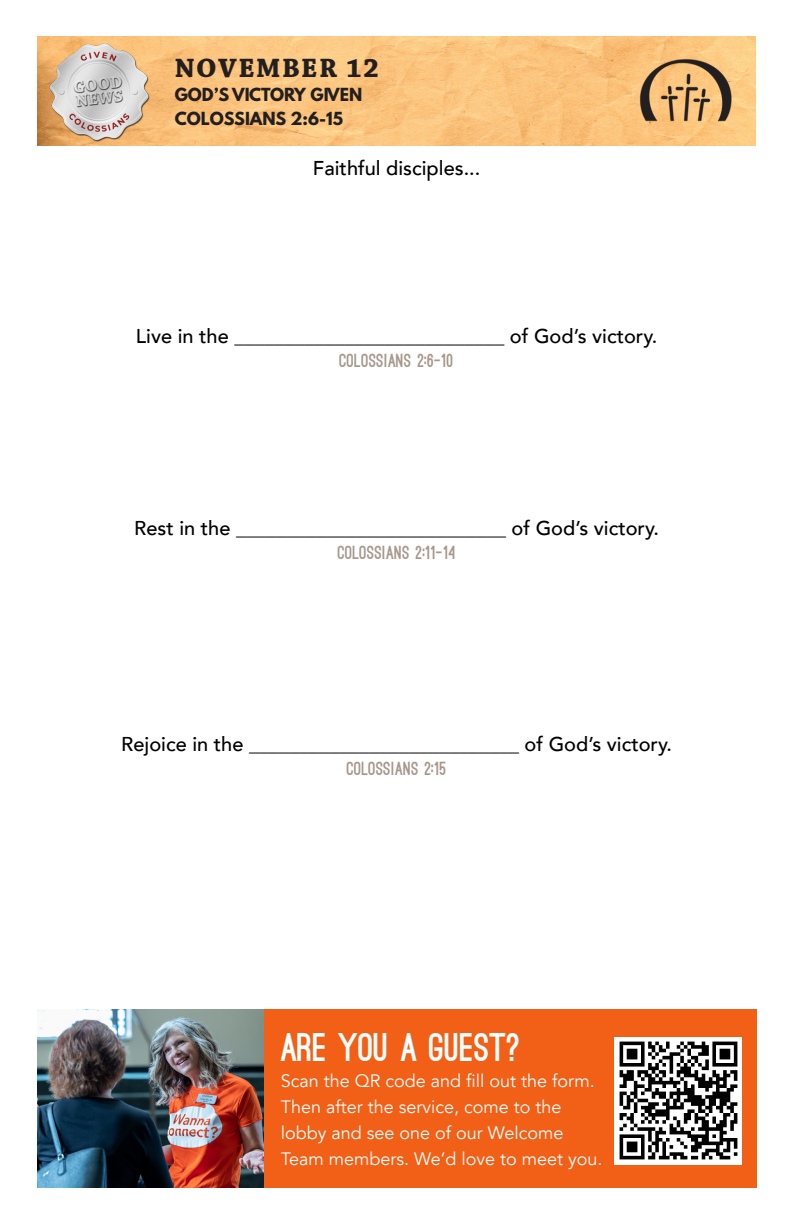
<style>
.page{position:relative;width:792px;height:1224px;background:#fff}
.page>*{position:absolute;margin:0;border:0;box-sizing:border-box;transform-origin:0 0}
.t1{font:900 38px "Ostrich Sans";color:#fff}
.t2{font:700 28px "Chaparral Pro";letter-spacing:.05em;color:#231f20}
.t3{font:500 20px "Avenir LT";color:#000}
.t4{font:18px/26px "Avenir LT";color:#fff}
.t5{font:900 18px "Ostrich Sans";letter-spacing:.02em;color:#a7988b}
.t6{font:700 16px "League Spartan";color:#231f20}
</style>
<div class="page">
<div style="left:38px;top:1009px;width:719px;height:179px;background:#f25f16"></div>
<img style="left:38px;top:1009px;width:225px;height:179px">
<div style="left:614px;top:1037px;width:128px;height:128px;background:#fff"></div>
<img style="left:619px;top:1041px;width:119px;height:119px">
<img style="left:37px;top:36px;width:719px;height:110px">
<img style="left:46px;top:36px;width:110px;height:110px">
<img style="left:638px;top:55px;width:98px;height:71px">
<p class="t2" style="left:175px;top:52px;width:206px">NOVEMBER 12</p>
<p class="t6" style="left:175px;top:82px;width:189px">GOD’S VICTORY GIVEN</p>
<p class="t6" style="left:175px;top:106px;width:170px">COLOSSIANS 2:6-15</p>
<p class="t3" style="left:313px;top:157px;width:169px">Faithful disciples...</p>
<p class="t3" style="left:136px;top:325px;width:523px">Live in the ___________________________ of God’s victory.</p>
<p class="t5" style="left:340px;top:354px;width:116px">COLOSSIANS 2:6-10</p>
<p class="t3" style="left:134px;top:517px;width:526px">Rest in the ___________________________ of God’s victory.</p>
<p class="t5" style="left:338px;top:546px;width:119px">COLOSSIANS 2:11-14</p>
<p class="t3" style="left:121px;top:733px;width:552px">Rejoice in the ___________________________ of God’s victory.</p>
<p class="t5" style="left:347px;top:762px;width:101px">COLOSSIANS 2:15</p>
<p class="t1" style="left:281px;top:1033px;width:241px">ARE YOU A GUEST?</p>
<p class="t4" style="left:281px;top:1068px;width:323px">Scan the QR code and fill out the form.<br>Then after the service, come to the lobby and see one of our Welcome Team members. We’d love to meet you.</p>
</div>
